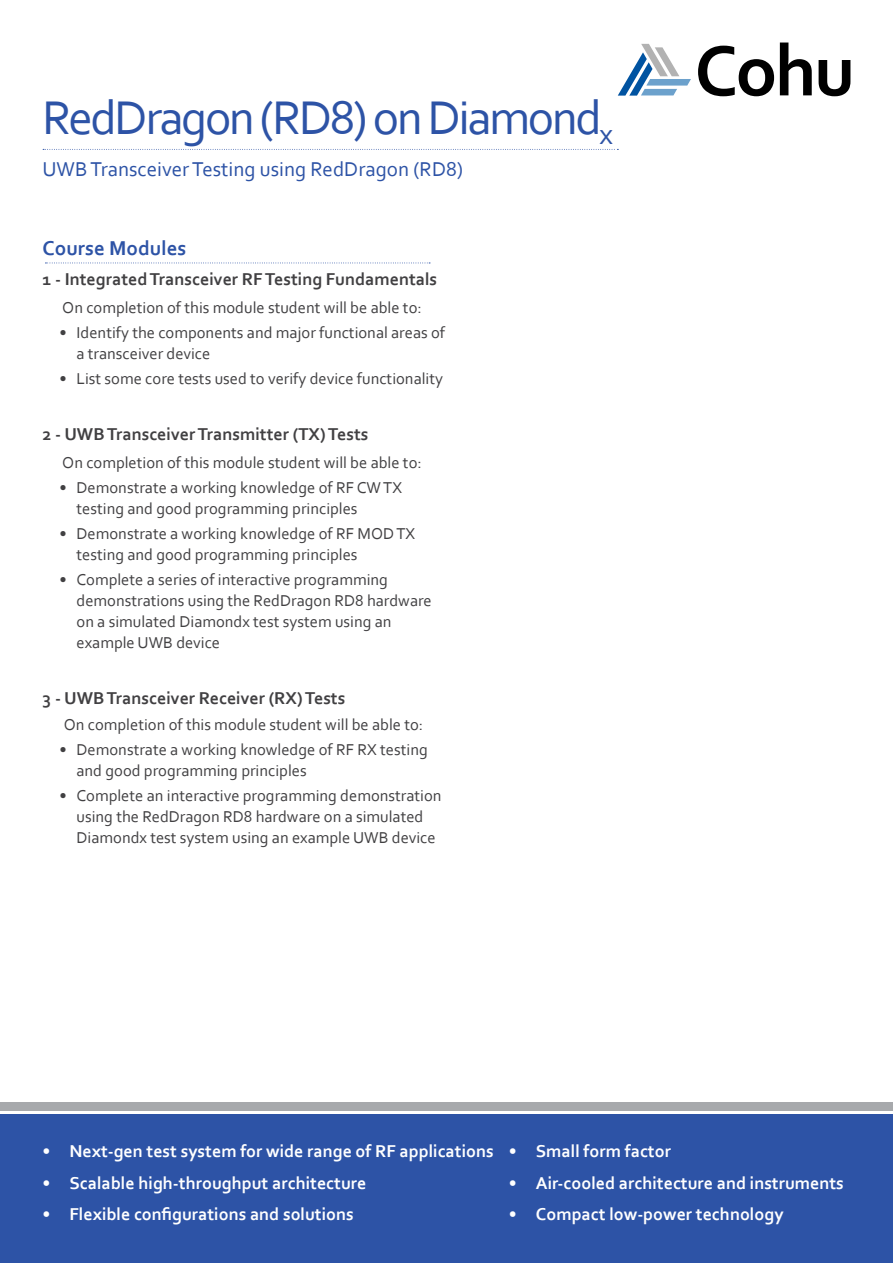
<style>
.page{position:relative;width:893px;height:1263px;background:#fff}
.page>*{position:absolute;margin:0;border:0;box-sizing:border-box;transform-origin:0 0}
.t1{font:49.5px "Corbel";letter-spacing:-.05em;color:#2d53a6}
.t2{font:21px "Corbel";color:#2d53a6}
.t3{font:700 21px "Corbel";color:#2d53a6}
.t4{font:700 18px "Corbel";color:#fff}
.t5{font:700 18px "Corbel";color:#414042}
.t6{font:16.5px/21px "Corbel";color:#414042}
</style>
<div class="page">
<svg style="left:618px;top:44px;width:73px;height:52px"></svg>
<svg style="left:698px;top:46px;width:76px;height:50px"></svg>
<svg style="left:780px;top:43px;width:32px;height:52px"></svg>
<svg style="left:819px;top:60px;width:31px;height:36px"></svg>
<svg style="left:43px;top:149px;width:575px;height:1px"></svg>
<div style="left:0;top:1114px;width:893px;height:149px;background:#2d53a6"></div>
<div style="left:0;top:1103px;width:893px;height:8px;background:#a7a9ac"></div>
<svg style="left:45px;top:263px;width:385px;height:1px"></svg>
<h1 class="t1" style="left:43px;top:99px;width:572px">RedDragon (RD8) on Diamond<sub>x</sub></h1>
<p class="t2" style="left:43px;top:161px;width:422px">UWB Transceiver Testing using RedDragon (RD8)</p>
<p class="t3" style="left:43px;top:240px;width:145px">Course Modules</p>
<p class="t5" style="left:43px;top:272px;width:396px">1 - Integrated Transceiver RF Testing Fundamentals</p>
<p class="t6" style="left:62px;top:298px;width:361px">On completion of this module student will be able to:</p>
<p class="t6" style="left:77px;top:323px;width:370px;text-indent:-17px">• Identify the components and major functional areas of a transceiver device</p>
<p class="t6" style="left:60px;top:370px;width:385px">• List some core tests used to verify device functionality</p>
<p class="t5" style="left:43px;top:427px;width:327px">2 - UWB Transceiver Transmitter (TX) Tests</p>
<p class="t6" style="left:62px;top:453px;width:361px">On completion of this module student will be able to:</p>
<p class="t6" style="left:77px;top:478px;width:327px;text-indent:-17px">• Demonstrate a working knowledge of RF CW TX testing and good programming principles</p>
<p class="t6" style="left:77px;top:524px;width:340px;text-indent:-17px">• Demonstrate a working knowledge of RF MOD TX testing and good programming principles</p>
<p class="t6" style="left:77px;top:571px;width:357px;text-indent:-17px">• Complete a series of interactive programming demonstrations using the RedDragon RD8 hardware on a simulated Diamondx test system using an example UWB device</p>
<p class="t5" style="left:43px;top:691px;width:304px">3 - UWB Transceiver Receiver (RX) Tests</p>
<p class="t6" style="left:64px;top:715px;width:361px">On completion of this module student will be able to:</p>
<p class="t6" style="left:77px;top:740px;width:353px;text-indent:-17px">• Demonstrate a working knowledge of RF RX testing and good programming principles</p>
<p class="t6" style="left:77px;top:786px;width:366px;text-indent:-17px">• Complete an interactive programming demonstration using the RedDragon RD8 hardware on a simulated<br>Diamondx test system using an example UWB device</p>
<p class="t4" style="left:43px;top:1144px;width:453px">• Next-gen test system for wide range of RF applications</p>
<p class="t4" style="left:43px;top:1176px;width:325px">• Scalable high-throughput architecture</p>
<p class="t4" style="left:43px;top:1207px;width:313px">• Flexible configurations and solutions</p>
<p class="t4" style="left:509px;top:1144px;width:164px">• Small form factor</p>
<p class="t4" style="left:509px;top:1176px;width:337px">• Air-cooled architecture and instruments</p>
<p class="t4" style="left:509px;top:1207px;width:276px">• Compact low-power technology</p>
</div>
